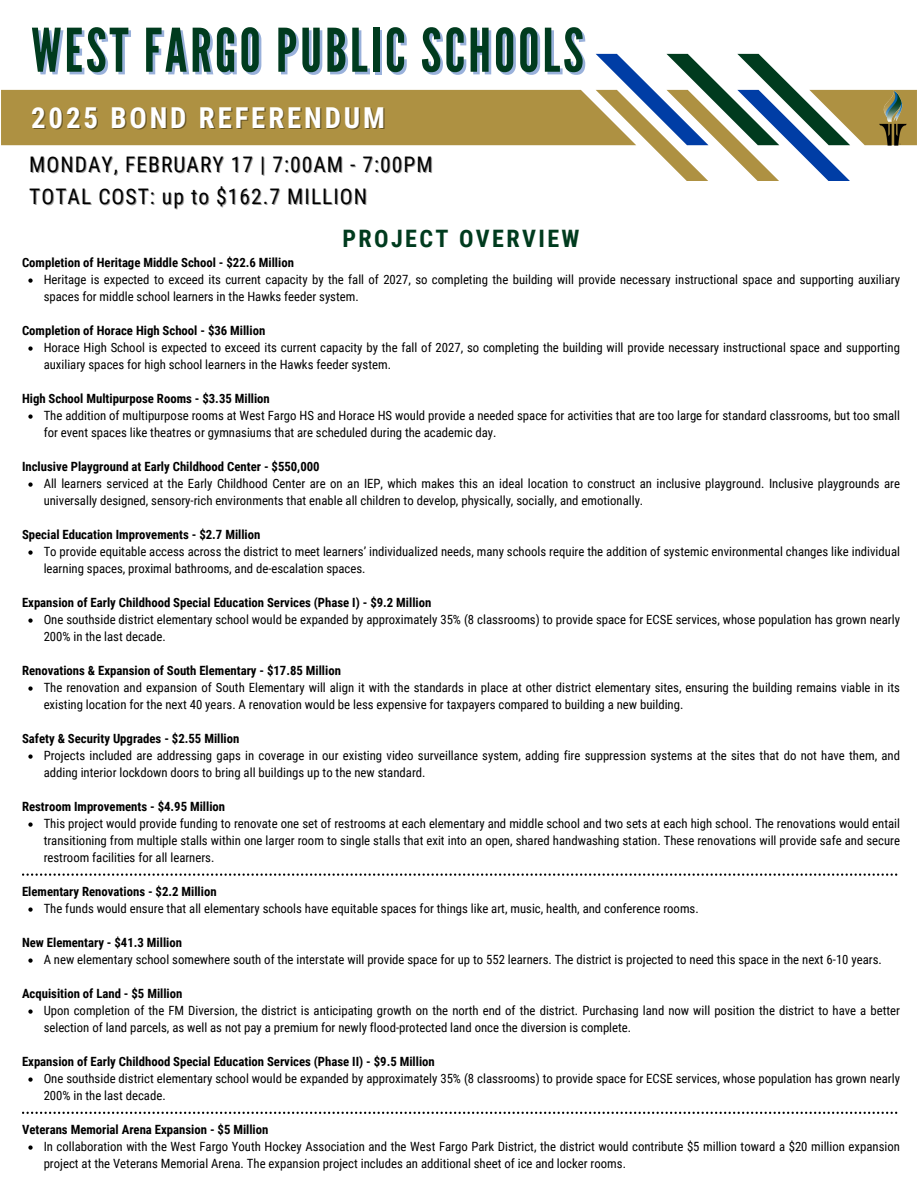
<style>
.page{position:relative;width:918px;height:1188px;background:#fff}
.page>*{position:absolute;margin:0;border:0;box-sizing:border-box;transform-origin:0 0}
.t1{font:60px "League Gothic";letter-spacing:.05em;color:#003b1e}
.t2{font:700 28.8px "Roboto Condensed";letter-spacing:.1em;color:#fff}
.t3{font:700 24px "Roboto Condensed";letter-spacing:.1em;color:#003b1e}
.t4{font:21.45px "Roboto Condensed";letter-spacing:.05em;color:#000}
.t5{font:12.75px/17px "Roboto Condensed";color:#000}
.t6{font:700 12.75px "Roboto Condensed";color:#000}
</style>
<div class="page">
<svg style="left:28px;top:278px;width:5px;height:5px"></svg>
<svg style="left:28px;top:346px;width:5px;height:5px"></svg>
<svg style="left:28px;top:414px;width:5px;height:5px"></svg>
<svg style="left:28px;top:482px;width:5px;height:5px"></svg>
<svg style="left:28px;top:550px;width:5px;height:5px"></svg>
<svg style="left:28px;top:618px;width:5px;height:5px"></svg>
<svg style="left:28px;top:686px;width:5px;height:5px"></svg>
<svg style="left:28px;top:754px;width:5px;height:5px"></svg>
<svg style="left:28px;top:822px;width:5px;height:5px"></svg>
<svg style="left:28px;top:907px;width:5px;height:5px"></svg>
<svg style="left:28px;top:958px;width:5px;height:5px"></svg>
<svg style="left:28px;top:1009px;width:5px;height:5px"></svg>
<svg style="left:28px;top:1077px;width:5px;height:5px"></svg>
<svg style="left:28px;top:1145px;width:5px;height:5px"></svg>
<svg style="left:1px;top:54px;width:916px;height:127px"></svg>
<img style="left:878px;top:88px;width:30px;height:60px">
<svg style="left:22px;top:874px;width:875px;height:2px"></svg>
<svg style="left:22px;top:1112px;width:875px;height:2px"></svg>
<h5 class="t1" style="left:31px;top:16px;width:554px">WEST FARGO PUBLIC SCHOOLS</h5>
<p class="t2" style="left:31px;top:101px;width:355px">2025 BOND REFERENDUM</p>
<p class="t4" style="left:29px;top:152px;width:405px">MONDAY, FEBRUARY 17 | 7:00AM - 7:00PM</p>
<p class="t4" style="left:29px;top:184px;width:339px">TOTAL COST: up to $162.7 MILLION</p>
<h1 class="t3" style="left:342px;top:224px;width:239px">PROJECT OVERVIEW</h1>
<p class="t6" style="left:22px;top:255px;width:273px">Completion of Heritage Middle School - $22.6 Million</p>
<h2 class="t5" style="left:44px;top:271px;width:858px">Heritage is expected to exceed its current capacity by the fall of 2027, so completing the building will provide necessary instructional space and supporting auxiliary spaces for middle school learners in the Hawks feeder system.</h2>
<p class="t6" style="left:22px;top:323px;width:245px">Completion of Horace High School - $36 Million</p>
<h4 class="t5" style="left:44px;top:339px;width:858px">Horace High School is expected to exceed its current capacity by the fall of 2027, so completing the building will provide necessary instructional space and supporting auxiliary spaces for high school learners in the Hawks feeder system.</h4>
<h3 class="t6" style="left:22px;top:391px;width:249px">High School Multipurpose Rooms - $3.35 Million</h3>
<h5 class="t5" style="left:44px;top:407px;width:858px">The addition of multipurpose rooms at West Fargo HS and Horace HS would provide a needed space for activities that are too large for standard classrooms, but too small for event spaces like theatres or gymnasiums that are scheduled during the academic day.</h5>
<p class="t6" style="left:22px;top:459px;width:299px">Inclusive Playground at Early Childhood Center - $550,000</p>
<h5 class="t5" style="left:44px;top:475px;width:858px">All learners serviced at the Early Childhood Center are on an IEP, which makes this an ideal location to construct an inclusive playground. Inclusive playgrounds are universally designed, sensory-rich environments that enable all children to develop, physically, socially, and emotionally.</h5>
<p class="t6" style="left:22px;top:527px;width:240px">Special Education Improvements - $2.7 Million</p>
<h5 class="t5" style="left:44px;top:543px;width:858px">To provide equitable access across the district to meet learners’ individualized needs, many schools require the addition of systemic environmental changes like individual learning spaces, proximal bathrooms, and de-escalation spaces.</h5>
<p class="t6" style="left:22px;top:595px;width:411px">Expansion of Early Childhood Special Education Services (Phase I) - $9.2 Million</p>
<h5 class="t5" style="left:44px;top:611px;width:858px">One southside district elementary school would be expanded by approximately 35% (8 classrooms) to provide space for ECSE services, whose population has grown nearly<br>200% in the last decade.</h5>
<p class="t6" style="left:22px;top:663px;width:320px">Renovations &amp; Expansion of South Elementary - $17.85 Million</p>
<h5 class="t5" style="left:44px;top:679px;width:858px">The renovation and expansion of South Elementary will align it with the standards in place at other district elementary sites, ensuring the building remains viable in its existing location for the next 40 years. A renovation would be less expensive for taxpayers compared to building a new building.</h5>
<p class="t6" style="left:22px;top:731px;width:219px">Safety &amp; Security Upgrades - $2.55 Million</p>
<h5 class="t5" style="left:44px;top:747px;width:858px">Projects included are addressing gaps in coverage in our existing video surveillance system, adding fire suppression systems at the sites that do not have them, and adding interior lockdown doors to bring all buildings up to the new standard.</h5>
<p class="t6" style="left:22px;top:799px;width:205px">Restroom Improvements - $4.95 Million</p>
<h5 class="t5" style="left:44px;top:815px;width:858px;text-align:justify">This project would provide funding to renovate one set of restrooms at each elementary and middle school and two sets at each high school. The renovations would entail transitioning from multiple stalls within one larger room to single stalls that exit into an open, shared handwashing station. These renovations will provide safe and secure restroom facilities for all learners.</h5>
<p class="t6" style="left:22px;top:884px;width:196px">Elementary Renovations - $2.2 Million</p>
<h5 class="t5" style="left:44px;top:900px;width:657px">The funds would ensure that all elementary schools have equitable spaces for things like art, music, health, and conference rooms.</h5>
<p class="t6" style="left:22px;top:935px;width:162px">New Elementary - $41.3 Million</p>
<h5 class="t5" style="left:44px;top:951px;width:840px">A new elementary school somewhere south of the interstate will provide space for up to 552 learners. The district is projected to need this space in the next 6-10 years.</h5>
<p class="t6" style="left:22px;top:986px;width:162px">Acquisition of Land - $5 Million</p>
<h5 class="t5" style="left:44px;top:1002px;width:858px">Upon completion of the FM Diversion, the district is anticipating growth on the north end of the district. Purchasing land now will position the district to have a better selection of land parcels, as well as not pay a premium for newly flood-protected land once the diversion is complete.</h5>
<p class="t6" style="left:22px;top:1054px;width:414px">Expansion of Early Childhood Special Education Services (Phase II) - $9.5 Million</p>
<h5 class="t5" style="left:44px;top:1070px;width:858px">One southside district elementary school would be expanded by approximately 35% (8 classrooms) to provide space for ECSE services, whose population has grown nearly<br>200% in the last decade.</h5>
<p class="t6" style="left:22px;top:1122px;width:248px">Veterans Memorial Arena Expansion - $5 Million</p>
<h5 class="t5" style="left:44px;top:1138px;width:858px">In collaboration with the West Fargo Youth Hockey Association and the West Fargo Park District, the district would contribute $5 million toward a $20 million expansion project at the Veterans Memorial Arena. The expansion project includes an additional sheet of ice and locker rooms.</h5>
</div>
